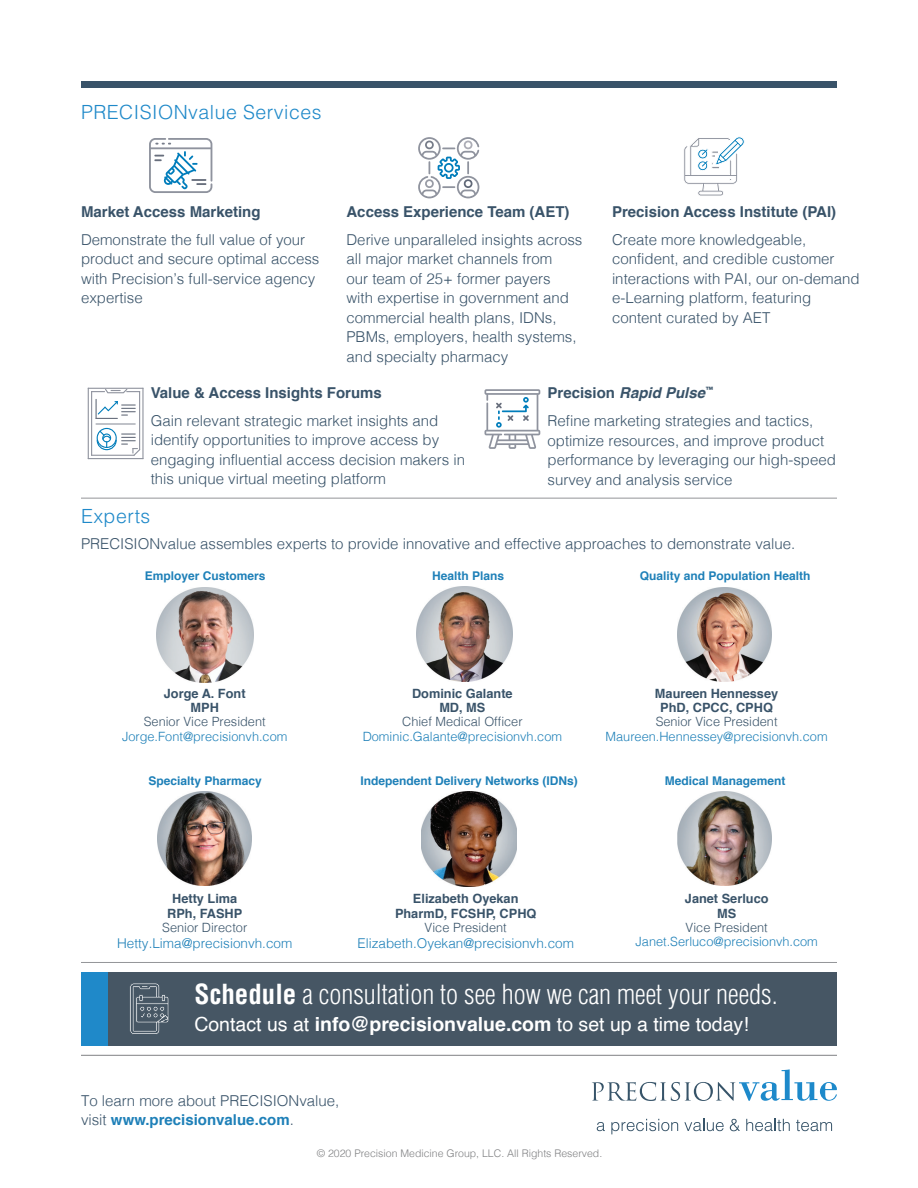
<style>
.page{position:relative;width:918px;height:1188px;background:#fff}
.page>*{position:absolute;margin:0;border:0;box-sizing:border-box;transform-origin:0 0}
.t1{font:300 condensed 27px "Helvetica LT Std";color:#fff}
.t2{font:19.5px "Helvetica";color:#fff}
.subhead{font:300 19.5px "Helvetica LT Std";letter-spacing:.025em;color:#1f89c9}
.body{font:300 15px/19.5px "Helvetica";color:#395369}
.Body_subhead_centere{font:700 15px "Helvetica";color:#395369}
.Body_subhead_centere-2{font:300 15px/19.5px "Helvetica";color:#395369}
.body-2{font:italic 700 15px "Helvetica";color:#395369}
.t3{font:300 13.5px "Helvetica";color:#1e80b8}
.t4{font:300 12.75px/14.2px "Helvetica";color:#1e80b8;text-align:center}
.t5{font:700 12.75px/14.2px "Helvetica";color:#395369;text-align:center}
.t6{font:300 12.75px "Helvetica";color:#395369}
.t7{font:700 12px "Helvetica";color:#1e80b8}
.t8{font:300 10.5px "Helvetica";color:#808183}
.s1{font-style:normal}
.s2{color:#395369}
.s3{font-weight:700}
.s4{font-weight:700;color:#1e80b8}
</style>
<div class="page">
<hr style="left:81px;top:1055px;width:756px;height:1px;background:#808183">
<svg style="left:597px;top:1122px;width:8px;height:9px"></svg>
<svg style="left:611px;top:1119px;width:67px;height:15px"></svg>
<svg style="left:684px;top:1119px;width:40px;height:12px"></svg>
<svg style="left:730px;top:1119px;width:10px;height:12px"></svg>
<svg style="left:746px;top:1119px;width:44px;height:12px"></svg>
<svg style="left:796px;top:1120px;width:36px;height:11px"></svg>
<svg style="left:592px;top:1069px;width:245px;height:32px"></svg>
<div style="left:108px;top:972px;width:729px;height:74px;background:#465664"></div>
<div style="left:81px;top:972px;width:27px;height:74px;background:#1f89c9"></div>
<hr style="left:81px;top:962px;width:756px;height:1px;background:#939598">
<hr style="left:81px;top:498px;width:756px;height:1px;background:#939598">
<img style="left:677px;top:588px;width:95px;height:93px">
<img style="left:677px;top:792px;width:95px;height:94px">
<img style="left:417px;top:586px;width:95px;height:96px">
<img style="left:421px;top:791px;width:96px;height:95px">
<img style="left:157px;top:587px;width:96px;height:96px">
<img style="left:157px;top:792px;width:95px;height:94px">
<div style="left:81px;top:81px;width:756px;height:7px;background:#395369"></div>
<svg style="left:684px;top:137px;width:60px;height:59px"></svg>
<svg style="left:130px;top:983px;width:39px;height:51px"></svg>
<svg style="left:149px;top:138px;width:63px;height:55px"></svg>
<svg style="left:418px;top:137px;width:61px;height:61px"></svg>
<svg style="left:92px;top:389px;width:47px;height:4px"></svg>
<svg style="left:96px;top:399px;width:40px;height:20px"></svg>
<hr style="left:91px;top:391px;width:1px;height:65px;background:#8f939e">
<hr style="left:139px;top:391px;width:1px;height:59px;background:#8f939e">
<svg style="left:97px;top:428px;width:43px;height:27px"></svg>
<hr style="left:91px;top:455px;width:44px;height:1px;background:#8f939e">
<hr style="left:142px;top:388px;width:2px;height:71px;background:#8f939e">
<hr style="left:88px;top:458px;width:56px;height:1px;background:#8f939e">
<hr style="left:88px;top:388px;width:1px;height:71px;background:#8f939e">
<hr style="left:88px;top:388px;width:56px;height:1px;background:#8f939e">
<hr style="left:96px;top:423px;width:40px;height:2px;background:#8f939e">
<svg style="left:485px;top:389px;width:55px;height:60px"></svg>
<p class="subhead" style="left:81px;top:99px;width:242px">PRECISIONvalue Services</p>
<p class="Body_subhead_centere" style="left:81px;top:200px;width:181px">Market Access Marketing</p>
<p class="Body_subhead_centere-2" style="left:81px;top:229px;width:240px">Demonstrate the full value of your product and secure optimal access with Precision’s full-service agency expertise</p>
<p class="Body_subhead_centere" style="left:346px;top:200px;width:225px">Access Experience Team (AET)</p>
<p class="body" style="left:346px;top:229px;width:237px">Derive unparalleled insights across all major market channels from<br>our team of 25+ former payers<br>with expertise in government and commercial health plans, IDNs,<br>PBMs, employers, health systems, and specialty pharmacy</p>
<p class="Body_subhead_centere" style="left:612px;top:200px;width:226px">Precision Access Institute (PAI)</p>
<p class="body" style="left:612px;top:229px;width:249px">Create more knowledgeable, confident, and credible customer interactions with PAI, our on-demand e-Learning platform, featuring content curated by AET</p>
<p class="Body_subhead_centere" style="left:151px;top:381px;width:233px">Value &amp; Access Insights Forums</p>
<p class="body" style="left:151px;top:410px;width:316px">Gain relevant strategic market insights and identify opportunities to improve access by engaging influential access decision makers in this unique virtual meeting platform</p>
<p class="body-2" style="left:548px;top:381px;width:168px"><span class="s1">Precision</span> Rapid Pulse<sup>™</sup></p>
<p class="body" style="left:548px;top:410px;width:290px">Refine marketing strategies and tactics, optimize resources, and improve product performance by leveraging our high-speed survey and analysis service</p>
<p class="subhead" style="left:81px;top:504px;width:71px">Experts</p>
<p class="body" style="left:81px;top:533px;width:716px">PRECISIONvalue assembles experts to provide innovative and effective approaches to demonstrate value.</p>
<p class="t7" style="left:145px;top:566px;width:122px">Employer Customers</p>
<p class="t7" style="left:432px;top:566px;width:74px">Health Plans</p>
<p class="t7" style="left:640px;top:566px;width:172px">Quality and Population Health</p>
<p class="t5" style="left:164px;top:686px;width:83px">Jorge A. Font<br>MPH</p>
<p class="t4" style="left:122px;top:714px;width:167px"><span class="s2">Senior Vice President<br></span>Jorge.Font@precisionvh.com</p>
<p class="t5" style="left:412px;top:686px;width:102px">Dominic Galante<br>MD, MS</p>
<p class="t6" style="left:402px;top:711px;width:122px">Chief Medical Officer</p>
<p class="t4" style="left:363px;top:728px;width:201px">Dominic.Galante@precisionvh.com</p>
<p class="t5" style="left:655px;top:686px;width:125px">Maureen Hennessey<br>PhD, CPCC, CPHQ</p>
<p class="t6" style="left:656px;top:711px;width:123px">Senior Vice President</p>
<p class="t4" style="left:606px;top:728px;width:224px">Maureen.Hennessey@precisionvh.com</p>
<p class="t7" style="left:148px;top:771px;width:115px">Specialty Pharmacy</p>
<p class="t7" style="left:360px;top:771px;width:219px">Independent Delivery Networks (IDNs)</p>
<p class="t7" style="left:665px;top:771px;width:122px">Medical Management</p>
<p class="t5" style="left:167px;top:892px;width:77px">Hetty Lima<br>RPh, FASHP</p>
<p class="t6" style="left:162px;top:917px;width:87px">Senior Director</p>
<p class="t3" style="left:117px;top:932px;width:177px">Hetty.Lima@precisionvh.com</p>
<p class="t5" style="left:395px;top:892px;width:143px">Elizabeth Oyekan<br>PharmD, FCSHP, CPHQ</p>
<p class="t6" style="left:425px;top:917px;width:84px">Vice President</p>
<p class="t3" style="left:358px;top:932px;width:218px">Elizabeth.Oyekan@precisionvh.com</p>
<p class="t5" style="left:685px;top:892px;width:85px">Janet Serluco<br>MS</p>
<p class="t6" style="left:686px;top:917px;width:84px">Vice President</p>
<p class="t4" style="left:636px;top:934px;width:184px">Janet.Serluco@precisionvh.com</p>
<p class="t1" style="left:194px;top:977px;width:585px"><span class="s3">Schedule</span> a consultation to see how we can meet your needs.</p>
<p class="t2" style="left:194px;top:1009px;width:556px">Contact us at <span class="s3">info@precisionvalue.com</span> to set up a time today!</p>
<p class="body" style="left:81px;top:1090px;width:260px">To learn more about PRECISIONvalue, visit <span class="s4">www.precisionvalue.com</span>.</p>
<p class="t8" style="left:317px;top:1144px;width:287px">© 2020 Precision Medicine Group, LLC. All Rights Reserved.</p>
</div>
